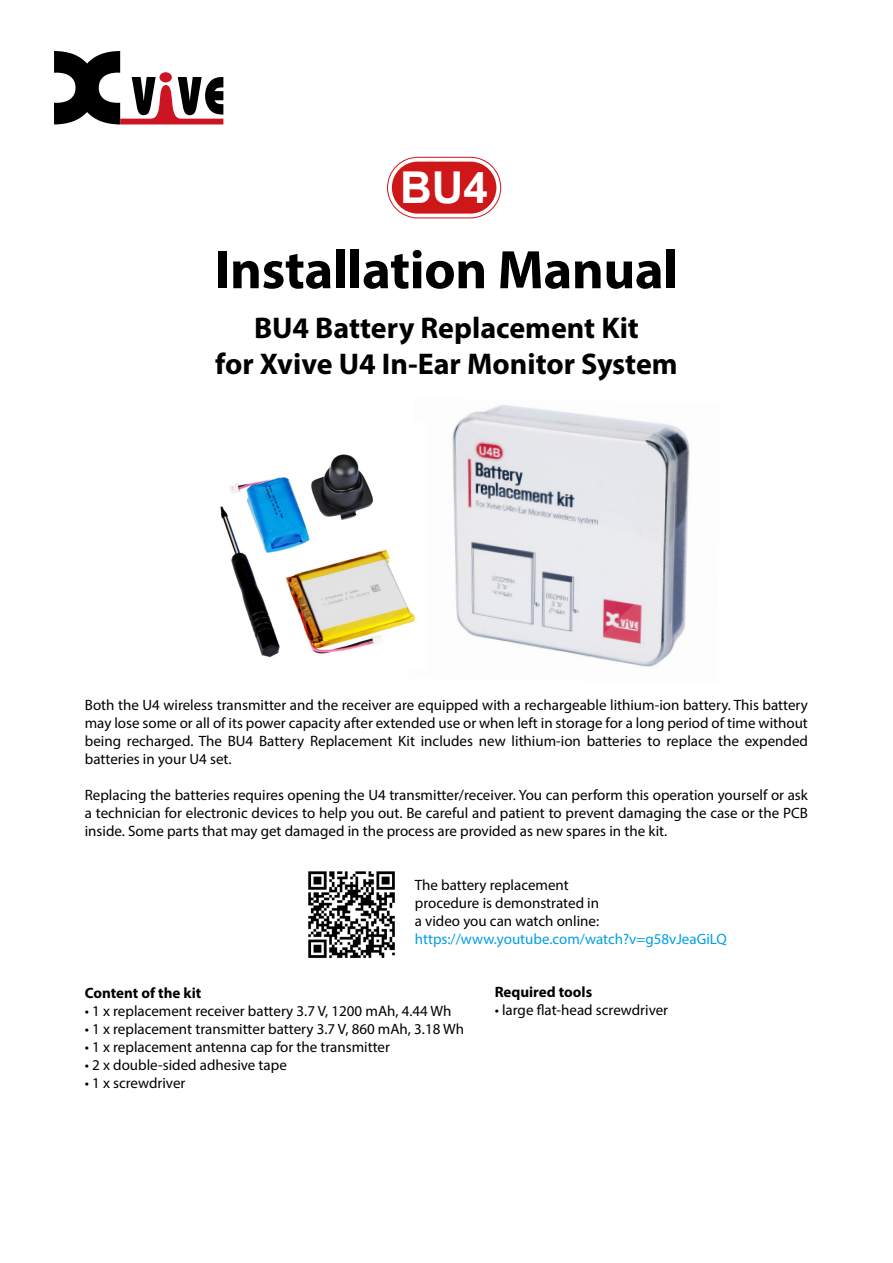
<style>
.page{position:relative;width:893px;height:1263px;background:#fff}
.page>*{position:absolute;margin:0;border:0;box-sizing:border-box;transform-origin:0 0}
.t1{font:700 54.6px "Myriad Pro";letter-spacing:-.01em;color:#000}
.t2{font:700 43.95px "Arial";color:#fff}
.t3{font:700 30px/36px "Myriad Pro";color:#000;text-align:center}
.t4{font:15px/18px "Myriad Pro";color:#000;text-align:justify}
.t5{font:15px "Myriad Pro";color:#009fe3}
.t6{font:700 15px "Myriad Pro";color:#000}
</style>
<div class="page">
<svg style="left:54px;top:51px;width:169px;height:73px"></svg>
<div style="left:159px;top:72px;width:13px;height:10px;background:#cd1423;border-radius:50%"></div>
<img style="left:308px;top:871px;width:87px;height:87px">
<img style="left:452px;top:405px;width:238px;height:262px">
<img style="left:220px;top:454px;width:196px;height:203px">
<div style="left:387px;top:157px;width:114px;height:61px;border:1px solid #cd1719;border-radius:30px"></div>
<div style="left:392px;top:162px;width:104px;height:52px;background:#cd1719;border-radius:26px"></div>
<h2 class="t2" style="left:400px;top:159px;width:89px">BU4</h2>
<h1 class="t1" style="left:215px;top:234px;width:465px">Installation Manual</h1>
<h3 class="t3" style="left:215px;top:309px;width:464px">BU4 Battery Replacement Kit<br>for Xvive U4 In-Ear Monitor System</h3>
<p class="t4" style="left:85px;top:695px;width:725px">Both the U4 wireless transmitter and the receiver are equipped with a rechargeable lithium-ion battery. This battery may lose some or all of its power capacity after extended use or when left in storage for a long period of time without being recharged. The BU4 Battery Replacement Kit includes new lithium-ion batteries to replace the expended batteries in your U4 set.</p>
<p class="t4" style="left:85px;top:785px;width:725px">Replacing the batteries requires opening the U4 transmitter/receiver. You can perform this operation yourself or ask a technician for electronic devices to help you out. Be careful and patient to prevent damaging the case or the PCB inside. Some parts that may get damaged in the process are provided as new spares in the kit.</p>
<p class="t4" style="left:415px;top:875px;width:186px;text-align:left">The battery replacement procedure is demonstrated in a video you can watch online:</p>
<p class="t5" style="left:415px;top:929px;width:313px">https://www.youtube.com/watch?v=g58vJeaGiLQ</p>
<p class="t6" style="left:85px;top:983px;width:118px">Content of the kit</p>
<p class="t4" style="left:85px;top:1001px;width:368px">• 1 x replacement receiver battery 3.7 V, 1200 mAh, 4.44 Wh</p>
<p class="t4" style="left:85px;top:1019px;width:381px">• 1 x replacement transmitter battery 3.7 V, 860 mAh, 3.18 Wh</p>
<p class="t4" style="left:85px;top:1037px;width:307px">• 1 x replacement antenna cap for the transmitter</p>
<p class="t4" style="left:85px;top:1055px;width:204px">• 2 x double-sided adhesive tape</p>
<p class="t4" style="left:85px;top:1073px;width:102px">• 1 x screwdriver</p>
<p class="t6" style="left:495px;top:982px;width:99px">Required tools</p>
<p class="t4" style="left:495px;top:1001px;width:175px">• large flat-head screwdriver</p>
</div>
